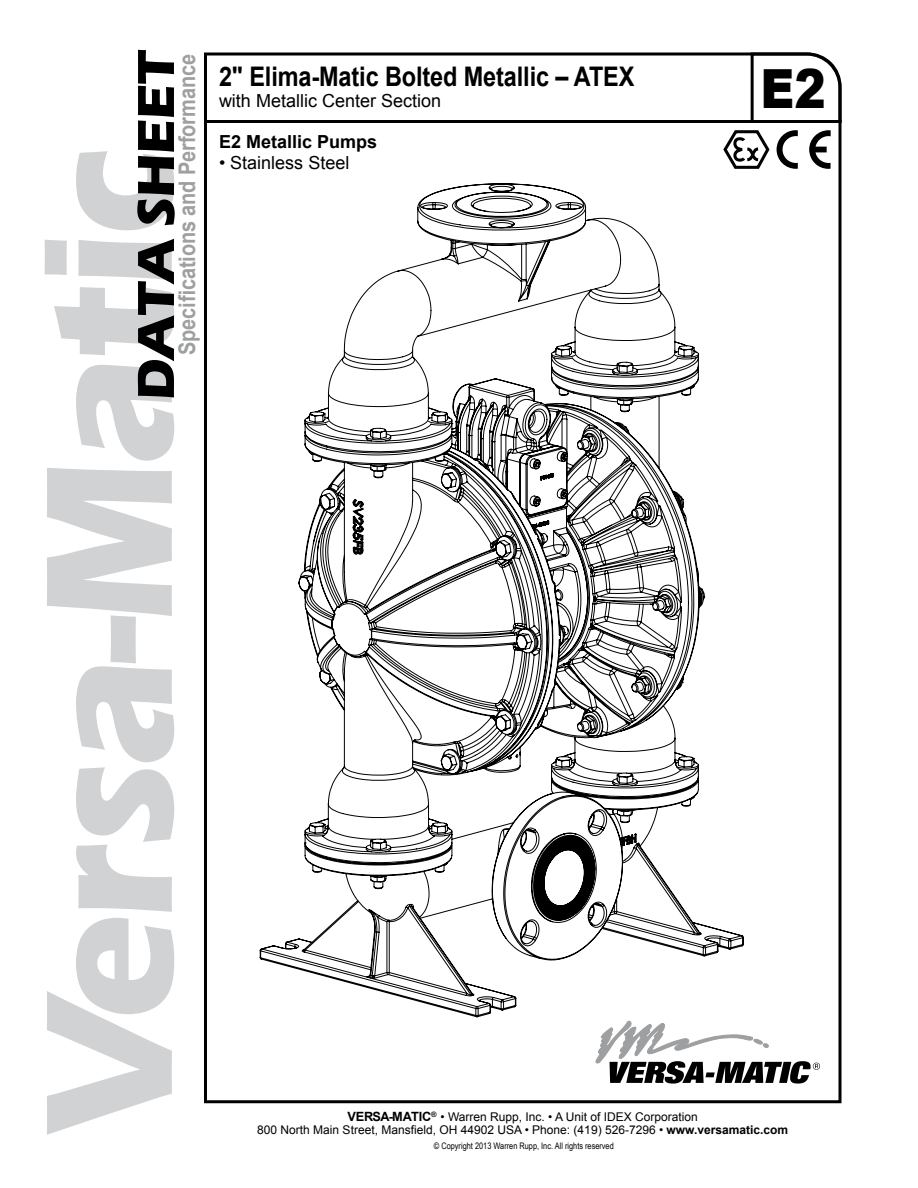
<style>
.page{position:relative;width:918px;height:1188px;background:#fff}
.page>*{position:absolute;margin:0;border:0;box-sizing:border-box;transform-origin:0 0}
.t1{font:700 187.5px "Eras ITC";letter-spacing:-.02em;color:#d1d2d4;scale:.95 1}
.t2{font:700 54px "Eras ITC";letter-spacing:-.015em;color:#000}
.t3{font:900 54px "Arial";color:#000;scale:.87 1}
.t4{font:700 27px "Arial";letter-spacing:-.005em;color:#000;scale:.87 1}
.t5{font:700 22.95px "Arial";letter-spacing:-.005em;color:#9d9fa1;scale:.87 1}
.t6{font:18px "Arial";color:#000}
.t7{font:700 18px "Arial";color:#000}
.t8{font:12px/13.5px "Arial";color:#000;text-align:center}
.t9{font:9px "Arial Narrow";color:#000}
.s1{font-weight:700;font-size:12.75px}
.s2{font-weight:700}
</style>
<div class="page">
<svg style="left:204px;top:52px;width:545px;height:72px"></svg>
<svg style="left:749px;top:52px;width:93px;height:72px"></svg>
<svg style="left:596px;top:1021px;width:224px;height:63px"></svg>
<svg style="left:809px;top:130px;width:22px;height:39px"></svg>
<svg style="left:777px;top:130px;width:21px;height:39px"></svg>
<svg style="left:723px;top:130px;width:47px;height:39px"></svg>
<hr style="left:917px;top:169px;width:1px;height:859px;background:#181823">
<hr style="left:626px;top:1038px;width:140px;height:1px;background:#181823">
<hr style="left:250px;top:169px;width:1px;height:859px;background:#181823">
<hr style="left:250px;top:169px;width:516px;height:1px;background:#181823">
<hr style="left:250px;top:1149px;width:516px;height:1px;background:#181823">
<svg style="left:259px;top:183px;width:485px;height:835px"></svg>
<h2 class="t2" style="left:134px;top:400px;width:352px;rotate:-90deg">DATA SHEET</h2>
<h3 class="t5" style="left:172px;top:355px;width:348px;rotate:-90deg">Specifications and Performance</h3>
<h1 class="t1" style="left:31px;top:1134px;width:1042px;rotate:-90deg">Versa-Matic</h1>
<h3 class="t4" style="left:219px;top:66px;width:479px">2" Elima-Matic Bolted Metallic – ATEX</h3>
<h3 class="t6" style="left:219px;top:89px;width:224px">with Metallic Center Section</h3>
<h3 class="t7" style="left:219px;top:135px;width:160px">E2 Metallic Pumps</h3>
<h3 class="t6" style="left:219px;top:151px;width:132px">• Stainless Steel</h3>
<h2 class="t3" style="left:761px;top:68px;width:77px">E2</h2>
<p class="t8" style="left:257px;top:1110px;width:532px"><span class="s1">VERSA-MATIC</span><sup>®</sup> • Warren Rupp, Inc. • A Unit of IDEX Corporation<br>800 North Main Street, Mansfield, OH 44902 USA • Phone: (419) 526-7296 • <span class="s2">www.versamatic.com</span></p>
<p class="t9" style="left:434px;top:1142px;width:181px">© Copyright 2013 Warren Rupp, Inc. All rights reserved</p>
</div>
